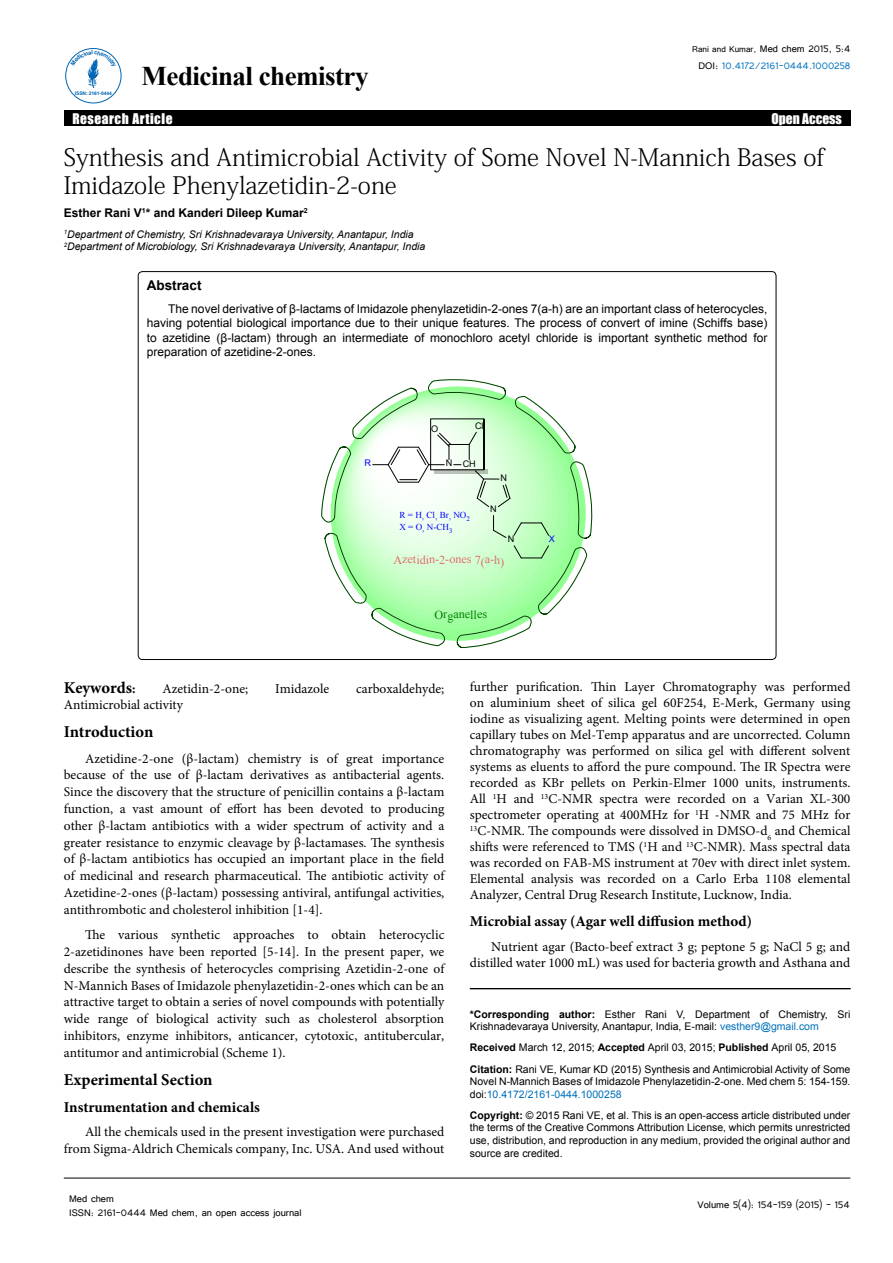
<style>
.page{position:relative;width:893px;height:1263px;background:#fff}
.page>*{position:absolute;margin:0;border:0;box-sizing:border-box;transform-origin:0 0}
.t1{font:700 27px "Times New Roman";letter-spacing:-.02em;color:#000}
.t2{font:24px/27.9px "Adobe Fangsong Std";color:#000}
.t3{font:700 16.5px "Minion Pro";color:#000}
.t4{font:700 15px "Minion Pro";color:#000}
.t5{font:13.5px/16.8px "Minion Pro";color:#000;text-align:justify}
.t6{font:13.5px "Impact";letter-spacing:.04em;color:#fff}
.t7{font:13.5px "Impact";color:#fff}
.t8{font:700 13.5px "Arial";color:#000}
.t9{font:12.15px "Times New Roman";color:#de7070}
.t10{font:12.15px "Times New Roman";color:#008000}
.t11{font:12px/14.4px "Arial";color:#000;text-align:justify}
.t12{font:12px/14.4px "Tunga";color:#000}
.t13{font:12px/16.6px "Tunga";color:#0072bc;text-align:center}
.t14{font:700 12px "Arial";color:#000}
.t15{font:10.5px/12.6px "Arial";color:#000}
.t16{font:italic 10.5px/12.6px "Arial";color:#000}
.t17{font:9.15px/12.1px "Times New Roman";letter-spacing:.005em;color:#00f}
.t18{font:9.15px "Arial";color:#000}
.t19{font:9.15px "Arial";color:#00f}
.t20{font:700 4.8px "Arial";letter-spacing:-.02em;color:#0066b3}
.s1{font-size:10.5px;color:#000}
.s2{color:#000}
.s3{font-size:13.5px}
.s4{font-weight:700}
.s5{color:#0072bc}
</style>
<div class="page">
<div style="left:64px;top:111px;width:786px;height:15px;background:#000"></div>
<hr style="left:64px;top:1178px;width:786px;height:1px;background:#000">
<hr style="left:470px;top:988px;width:380px;height:1px;background:#000">
<svg style="left:321px;top:379px;width:272px;height:269px"></svg>
<div style="left:65px;top:48px;width:56px;height:55px;border:1px solid #0066b3;border-radius:50%"></div>
<svg style="left:71px;top:50px;width:45px;height:38px"></svg>
<p class="t20" style="left:75px;top:90px;width:38px">ISSN: 2161-0444</p>
<h1 class="t1" style="left:142px;top:58px;width:228px">Medicinal chemistry</h1>
<p class="t13" style="left:692px;top:40px;width:160px"><span class="s1">Rani and Kumar,</span> <span class="s2">Med chem 2015, 5:4<br>DOI:</span> 10.4172/2161-0444.1000258</p>
<p class="t6" style="left:72px;top:108px;width:102px">Research Article</p>
<p class="t7" style="left:771px;top:108px;width:72px">Open Access</p>
<h2 class="t2" style="left:64px;top:143px;width:762px">Synthesis and Antimicrobial Activity of Some Novel N-Mannich Bases of<br>Imidazole Phenylazetidin-2-one</h2>
<p class="t14" style="left:64px;top:204px;width:245px">Esther Rani V<sup>1</sup>* and Kanderi Dileep Kumar<sup>2</sup></p>
<p class="t16" style="left:64px;top:228px;width:363px"><sup>1</sup>Department of Chemistry, Sri Krishnadevaraya University, Anantapur, India<br><sup>2</sup>Department of Microbiology, Sri Krishnadevaraya University, Anantapur, India</p>
<p class="t8" style="left:147px;top:276px;width:56px">Abstract</p>
<p class="t11" style="left:147px;top:302px;width:622px;text-indent:21px">The novel derivative of β-lactams of Imidazole phenylazetidin-2-ones 7(a-h) are an important class of heterocycles, having potential biological importance due to their unique features. The process of convert of imine (Schiffs base) to azetidine (β-lactam) through an intermediate of monochloro acetyl chloride is important synthetic method for preparation of azetidine-2-ones.</p>
<p class="t18" style="left:431px;top:423px;width:9px">O</p>
<p class="t18" style="left:475px;top:420px;width:10px">Cl</p>
<p class="t19" style="left:364px;top:457px;width:8px">R</p>
<p class="t18" style="left:446px;top:457px;width:32px">N CH</p>
<p class="t17" style="left:399px;top:509px;width:72px">R = H, Cl, Br, NO<sub>2<br></sub>X = O, N-CH<sub>3</sub></p>
<p class="t18" style="left:500px;top:472px;width:8px">N</p>
<p class="t18" style="left:490px;top:503px;width:8px">N</p>
<p class="t18" style="left:508px;top:533px;width:8px">N</p>
<p class="t19" style="left:549px;top:533px;width:8px">X</p>
<p class="t9" style="left:393px;top:551px;width:112px">Azetidin-2-ones 7(a-h)</p>
<p class="t10" style="left:434px;top:606px;width:54px">Organelles</p>
<p class="t3" style="left:64px;top:676px;width:73px">Keywords<span class="s3">:</span></p>
<p class="t5" style="left:162px;top:680px;width:87px">Azetidin-2-one;</p>
<p class="t5" style="left:275px;top:680px;width:56px">Imidazole</p>
<p class="t5" style="left:356px;top:680px;width:90px">carboxaldehyde;</p>
<p class="t5" style="left:64px;top:696px;width:121px">Antimicrobial activity</p>
<p class="t3" style="left:64px;top:720px;width:91px">Introduction</p>
<p class="t5" style="left:64px;top:750px;width:382px;text-indent:21px">Azetidine-2-one (β-lactam) chemistry is of great importance because of the use of β-lactam derivatives as antibacterial agents.<br>Since the discovery that the structure of penicillin contains a β-lactam function, a vast amount of effort has been devoted to producing other β-lactam antibiotics with a wider spectrum of activity and a greater resistance to enzymic cleavage by β-lactamases. The synthesis of β-lactam antibiotics has occupied an important place in the field of medicinal and research pharmaceutical. The antibiotic activity of Azetidine-2-ones (β-lactam) possessing antiviral, antifungal activities, antithrombotic and cholesterol inhibition [1-4].</p>
<p class="t5" style="left:64px;top:926px;width:382px;text-indent:21px">The various synthetic approaches to obtain heterocyclic 2-azetidinones have been reported [5-14]. In the present paper, we describe the synthesis of heterocycles comprising Azetidin-2-one of N-Mannich Bases of Imidazole phenylazetidin-2-ones which can be an attractive target to obtain a series of novel compounds with potentially wide range of biological activity such as cholesterol absorption inhibitors, enzyme inhibitors, anticancer, cytotoxic, antitubercular, antitumor and antimicrobial (Scheme 1).</p>
<p class="t3" style="left:64px;top:1068px;width:150px">Experimental Section</p>
<p class="t4" style="left:64px;top:1096px;width:198px">Instrumentation and chemicals</p>
<p class="t5" style="left:64px;top:1124px;width:382px;line-height:16.2px;text-align:right">All the chemicals used in the present investigation were purchased from Sigma-Aldrich Chemicals company, Inc. USA. And used without</p>
<p class="t5" style="left:470px;top:678px;width:382px;line-height:16px">further purification. Thin Layer Chromatography was performed on aluminium sheet of silica gel 60F254, E-Merk, Germany using iodine as visualizing agent. Melting points were determined in open capillary tubes on Mel-Temp apparatus and are uncorrected. Column chromatography was performed on silica gel with different solvent systems as eluents to afford the pure compound. The IR Spectra were recorded as KBr pellets on Perkin-Elmer 1000 units, instruments.<br>All <sup>1</sup>H and <sup>13</sup>C-NMR spectra were recorded on a Varian XL-300 spectrometer operating at 400MHz for <sup>1</sup>H -NMR and 75 MHz for <sup>13</sup>C-NMR. The compounds were dissolved in DMSO-d<sub>6</sub> and Chemical shifts were referenced to TMS (<sup>1</sup>H and <sup>13</sup>C-NMR). Mass spectral data was recorded on FAB-MS instrument at 70ev with direct inlet system.<br>Elemental analysis was recorded on a Carlo Erba 1108 elemental Analyzer, Central Drug Research Institute, Lucknow, India.</p>
<p class="t4" style="left:470px;top:910px;width:284px">Microbial assay (Agar well diffusion method)</p>
<p class="t5" style="left:470px;top:938px;width:382px;line-height:16.2px;text-align:right">Nutrient agar (Bacto-beef extract 3 g; peptone 5 g; NaCl 5 g; and distilled water 1000 mL) was used for bacteria growth and Asthana and</p>
<p class="t15" style="left:470px;top:1008px;width:382px"><span class="s4">*Corresponding author:</span> Esther Rani V, Department of Chemistry, Sri<br>Krishnadevaraya University, Anantapur, India, E-mail: <span class="s5">vesther9@gmail.com</span></p>
<p class="t15" style="left:470px;top:1037px;width:382px;line-height:21.1px"><span class="s4">Received</span> March 12, 2015; <span class="s4">Accepted</span> April 03, 2015; <span class="s4">Published</span> April 05, 2015<br><span class="s4">Citation:</span> Rani VE, Kumar KD (2015) Synthesis and Antimicrobial Activity of Some</p>
<p class="t15" style="left:470px;top:1075px;width:382px">Novel N-Mannich Bases of Imidazole Phenylazetidin-2-one. Med chem 5: 154-159. doi:<span class="s5">10.4172/2161-0444.1000258</span></p>
<p class="t15" style="left:470px;top:1109px;width:382px;text-align:justify"><span class="s4">Copyright:</span> © 2015 Rani VE, et al. This is an open-access article distributed under the terms of the Creative Commons Attribution License, which permits unrestricted use, distribution, and reproduction in any medium, provided the original author and source are credited.</p>
<p class="t12" style="left:69px;top:1190px;width:234px">Med chem<br>ISSN: 2161-0444 Med chem, an open access journal</p>
<p class="t12" style="left:697px;top:1196px;width:154px">Volume 5(4): 154-159 (2015) - 154</p>
</div>
